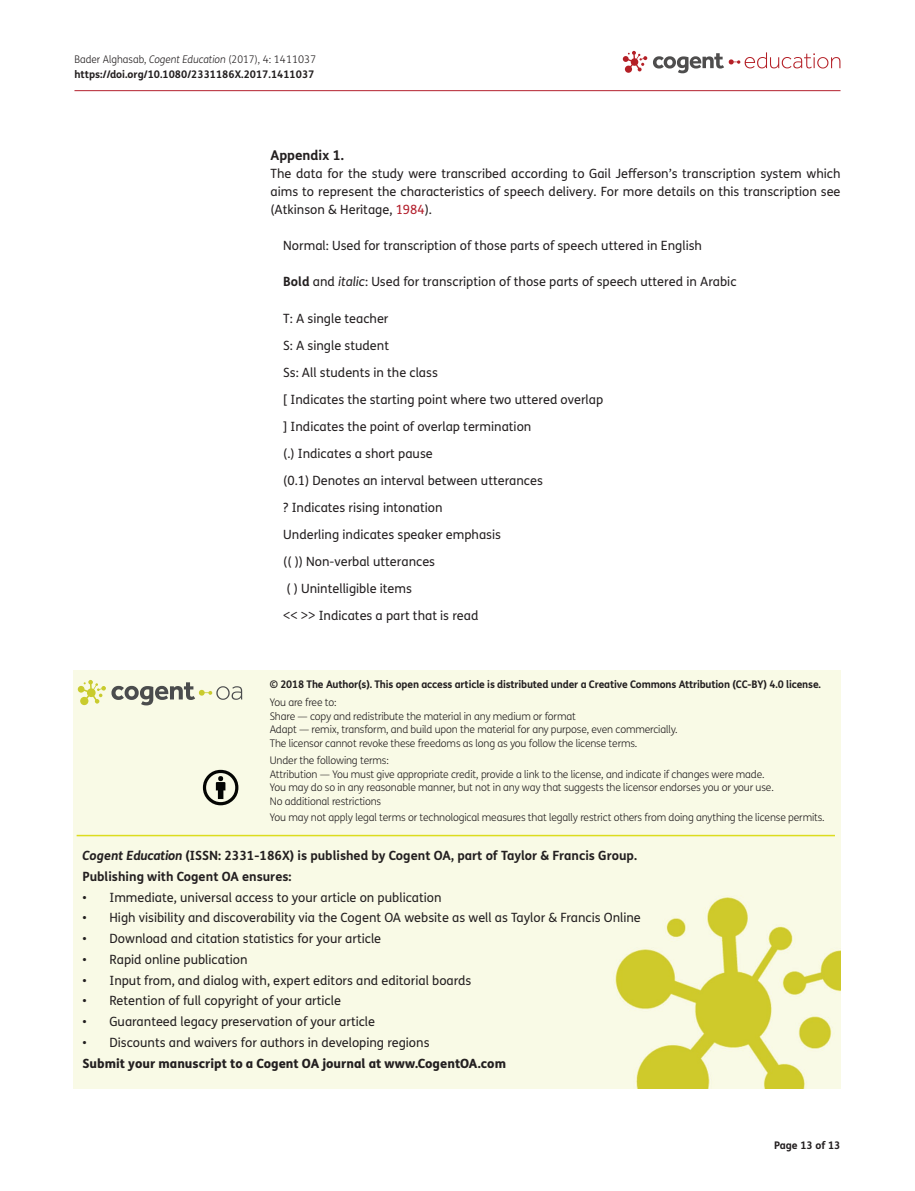
<style>
.page{position:relative;width:915px;height:1191px;background:#fff}
.page>*{position:absolute;margin:0;border:0;box-sizing:border-box;transform-origin:0 0}
.t1{font:700 13.5px "FS Me Pro";color:#231f20}
.t2{font:12.75px/27px "FS Me Pro";color:#231f20;text-align:justify}
.t3{font:700 12.75px/20.7px "FS Me Pro";color:#231f20}
.t4{font:800 12.75px "FS Me Pro";color:#231f20}
.t5{font:300 10.5px/13.5px "FS Me Pro";letter-spacing:-.015em;color:#231f20}
.t6{font:700 10.5px/15px "FS Me Pro";letter-spacing:-.015em;color:#231f20}
.s1{font-weight:300}
.s2{font-weight:300;font-style:italic}
.s3{color:#b3202d}
.s4{font-weight:700}
.s5{font-style:italic}
</style>
<div class="page">
<hr style="left:74px;top:90px;width:766px;height:1px;background:#b3202d">
<svg style="left:622px;top:51px;width:218px;height:22px"></svg>
<div style="left:74px;top:671px;width:766px;height:417px;background:#f9fae6"></div>
<svg style="left:78px;top:680px;width:164px;height:25px;background:#d2d3ba"></svg>
<svg style="left:203px;top:770px;width:35px;height:35px"></svg>
<hr style="left:77px;top:835px;width:757px;height:1px;background:#dcdc1e">
<p class="t6" style="left:74px;top:51px;width:243px"><span class="s1">Bader Alghasab,</span> <span class="s2">Cogent Education</span> <span class="s1">(2017), 4: 1411037 </span>https://doi.org/10.1080/2331186X.2017.1411037</p>
<p class="t1" style="left:270px;top:145px;width:75px">Appendix 1.</p>
<p class="t2" style="left:270px;top:165px;width:571px;line-height:18px">The data for the study were transcribed according to Gail Jefferson’s transcription system which aims to represent the characteristics of speech delivery. For more details on this transcription see (Atkinson &amp; Heritage, <span class="s3">1984</span>).</p>
<p class="t2" style="left:283px;top:232px;width:420px">Normal: Used for transcription of those parts of speech uttered in English</p>
<p class="t2" style="left:283px;top:268px;width:454px"><span class="s4">Bold</span> and <span class="s5">italic</span>: Used for transcription of those parts of speech uttered in Arabic</p>
<p class="t2" style="left:283px;top:304px;width:321px;text-align:left">T: A single teacher<br>S: A single student<br>Ss: All students in the class<br>[ Indicates the starting point where two uttered overlap ] Indicates the point of overlap termination<br>(.) Indicates a short pause<br>(0.1) Denotes an interval between utterances<br>? Indicates rising intonation<br>Underling indicates speaker emphasis<br>(( )) Non-verbal utterances<br>( ) Unintelligible items<br>&lt;&lt; &gt;&gt; Indicates a part that is read</p>
<p class="t6" style="left:270px;top:676px;width:552px">© 2018 The Author(s). This open access article is distributed under a Creative Commons Attribution (CC-BY) 4.0 license.</p>
<p class="t5" style="left:270px;top:695px;width:409px">You are free to:<br>Share — copy and redistribute the material in any medium or format<br>Adapt — remix, transform, and build upon the material for any purpose, even commercially.<br>The licensor cannot revoke these freedoms as long as you follow the license terms.</p>
<p class="t5" style="left:270px;top:753px;width:505px">Under the following terms:<br>Attribution — You must give appropriate credit, provide a link to the license, and indicate if changes were made.<br>You may do so in any reasonable manner, but not in any way that suggests the licensor endorses you or your use.<br>No additional restrictions</p>
<p class="t5" style="left:270px;top:810px;width:556px">You may not apply legal terms or technological measures that legally restrict others from doing anything the license permits.</p>
<p class="t3" style="left:82px;top:844px;width:556px"><span class="s5">Cogent Education</span> (ISSN: 2331-186X) is published by Cogent OA, part of Taylor &amp; Francis Group.<br>Publishing with Cogent OA ensures:</p>
<p class="t2" style="left:82px;top:883px;width:360px">• Immediate, universal access to your article on publication</p>
<p class="t2" style="left:82px;top:904px;width:559px">• High visibility and discoverability via the Cogent OA website as well as Taylor &amp; Francis Online</p>
<p class="t2" style="left:82px;top:925px;width:300px">• Download and citation statistics for your article</p>
<p class="t2" style="left:82px;top:945px;width:166px">• Rapid online publication</p>
<p class="t2" style="left:82px;top:966px;width:390px">• Input from, and dialog with, expert editors and editorial boards</p>
<p class="t2" style="left:82px;top:987px;width:260px">• Retention of full copyright of your article</p>
<p class="t2" style="left:82px;top:1008px;width:294px">• Guaranteed legacy preservation of your article</p>
<p class="t2" style="left:82px;top:1028px;width:348px">• Discounts and waivers for authors in developing regions</p>
<p class="t4" style="left:82px;top:1053px;width:425px">Submit your manuscript to a Cogent OA journal at www.CogentOA.com</p>
<p class="t6" style="left:773px;top:1137px;width:68px">Page 13 of 13</p>
</div>
